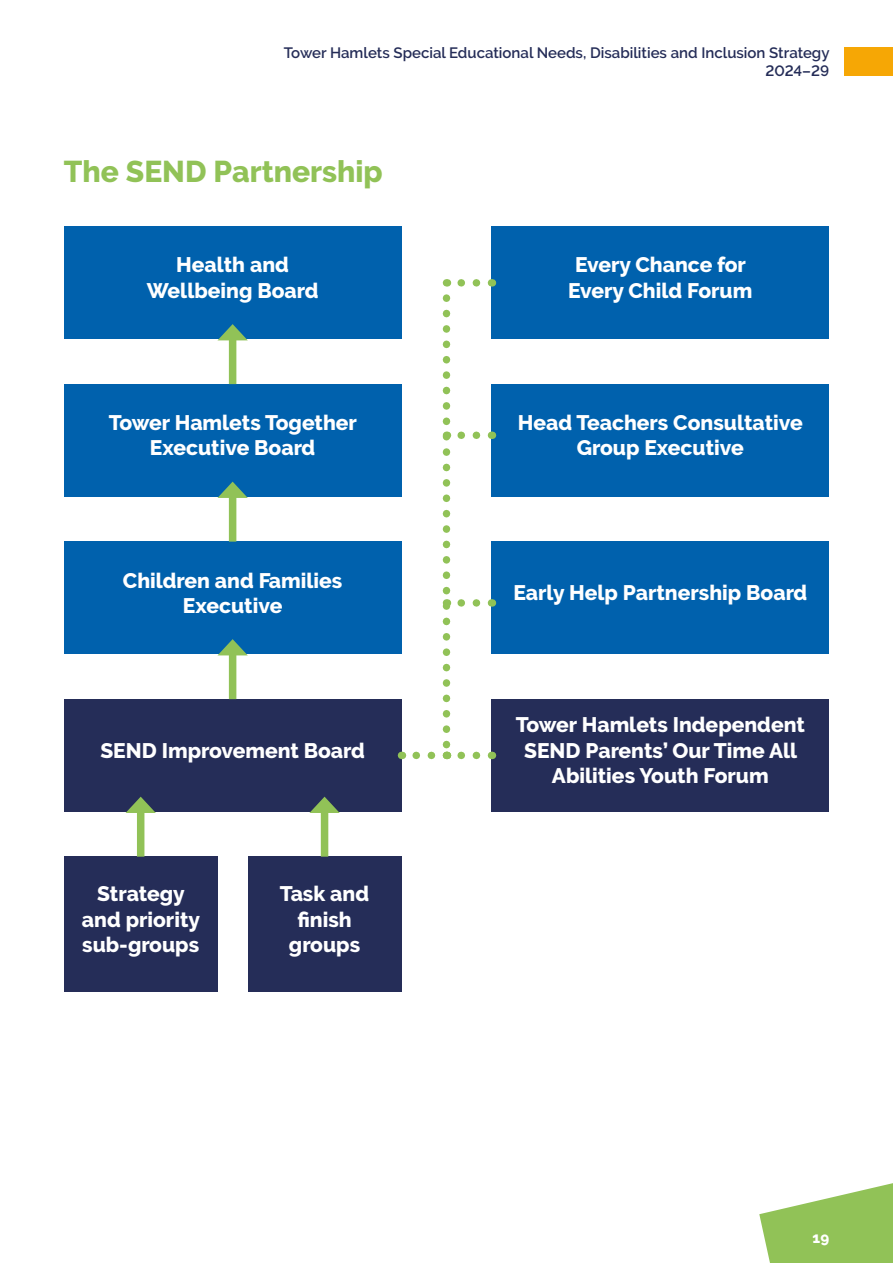
<style>
.page{position:relative;width:893px;height:1263px;background:#fff}
.page>*{position:absolute;margin:0;border:0;box-sizing:border-box;transform-origin:0 0}
.page_head{font:800 30px "Raleway";color:#91c257}
.body{font:800 21px/25.5px "Raleway";color:#fff;text-align:center}
.t1{font:600 15px/18px "Raleway";color:#252d58;text-align:right}
.t2{font:800 15px "Raleway";color:#fff}
</style>
<div class="page">
<div style="left:844px;top:47px;width:49px;height:29px;background:#f6a705"></div>
<svg style="left:759px;top:1183px;width:134px;height:80px"></svg>
<div style="left:64px;top:227px;width:337px;height:112px;background:#0061ad"></div>
<div style="left:491px;top:227px;width:338px;height:112px;background:#0061ad"></div>
<div style="left:64px;top:384px;width:337px;height:113px;background:#0061ad"></div>
<div style="left:491px;top:384px;width:338px;height:113px;background:#0061ad"></div>
<div style="left:64px;top:542px;width:337px;height:112px;background:#0061ad"></div>
<div style="left:491px;top:542px;width:338px;height:112px;background:#0061ad"></div>
<div style="left:64px;top:699px;width:337px;height:113px;background:#252d58"></div>
<div style="left:491px;top:699px;width:338px;height:113px;background:#252d58"></div>
<div style="left:64px;top:857px;width:154px;height:135px;background:#252d58"></div>
<div style="left:248px;top:857px;width:153px;height:135px;background:#252d58"></div>
<div style="left:229px;top:492px;width:7px;height:50px;background:#91c257"></div>
<svg style="left:217px;top:482px;width:31px;height:16px"></svg>
<div style="left:229px;top:334px;width:7px;height:50px;background:#91c257"></div>
<svg style="left:218px;top:324px;width:30px;height:16px"></svg>
<div style="left:229px;top:649px;width:7px;height:50px;background:#91c257"></div>
<svg style="left:218px;top:639px;width:30px;height:16px"></svg>
<div style="left:321px;top:807px;width:7px;height:50px;background:#91c257"></div>
<svg style="left:309px;top:797px;width:31px;height:16px"></svg>
<div style="left:137px;top:807px;width:7px;height:50px;background:#91c257"></div>
<svg style="left:126px;top:797px;width:30px;height:16px"></svg>
<svg style="left:457px;top:279px;width:19px;height:8px"></svg>
<svg style="left:412px;top:752px;width:19px;height:7px"></svg>
<svg style="left:443px;top:298px;width:33px;height:461px"></svg>
<p class="t1" style="left:284px;top:44px;width:547px">Tower Hamlets Special Educational Needs, Disabilities and Inclusion Strategy<br>2024–29</p>
<p class="page_head" style="left:64px;top:154px;width:321px">The SEND Partnership</p>
<p class="body" style="left:147px;top:252px;width:173px">Health and<br>Wellbeing Board</p>
<p class="body" style="left:568px;top:252px;width:186px">Every Chance for<br>Every Child Forum</p>
<p class="body" style="left:109px;top:410px;width:250px">Tower Hamlets Together<br>Executive Board</p>
<p class="body" style="left:518px;top:410px;width:287px">Head Teachers Consultative<br>Group Executive</p>
<p class="body" style="left:123px;top:567px;width:221px">Children and Families<br>Executive</p>
<p class="body" style="left:100px;top:738px;width:266px">SEND Improvement Board</p>
<p class="body" style="left:82px;top:881px;width:120px">Strategy and priority sub-groups</p>
<p class="body" style="left:280px;top:881px;width:91px">Task and finish groups</p>
<p class="body" style="left:513px;top:580px;width:295px">Early Help Partnership Board</p>
<p class="body" style="left:516px;top:712px;width:291px">Tower Hamlets Independent<br>SEND Parents’ Our Time All<br>Abilities Youth Forum</p>
<p class="t2" style="left:813px;top:1229px;width:18px">19</p>
</div>
